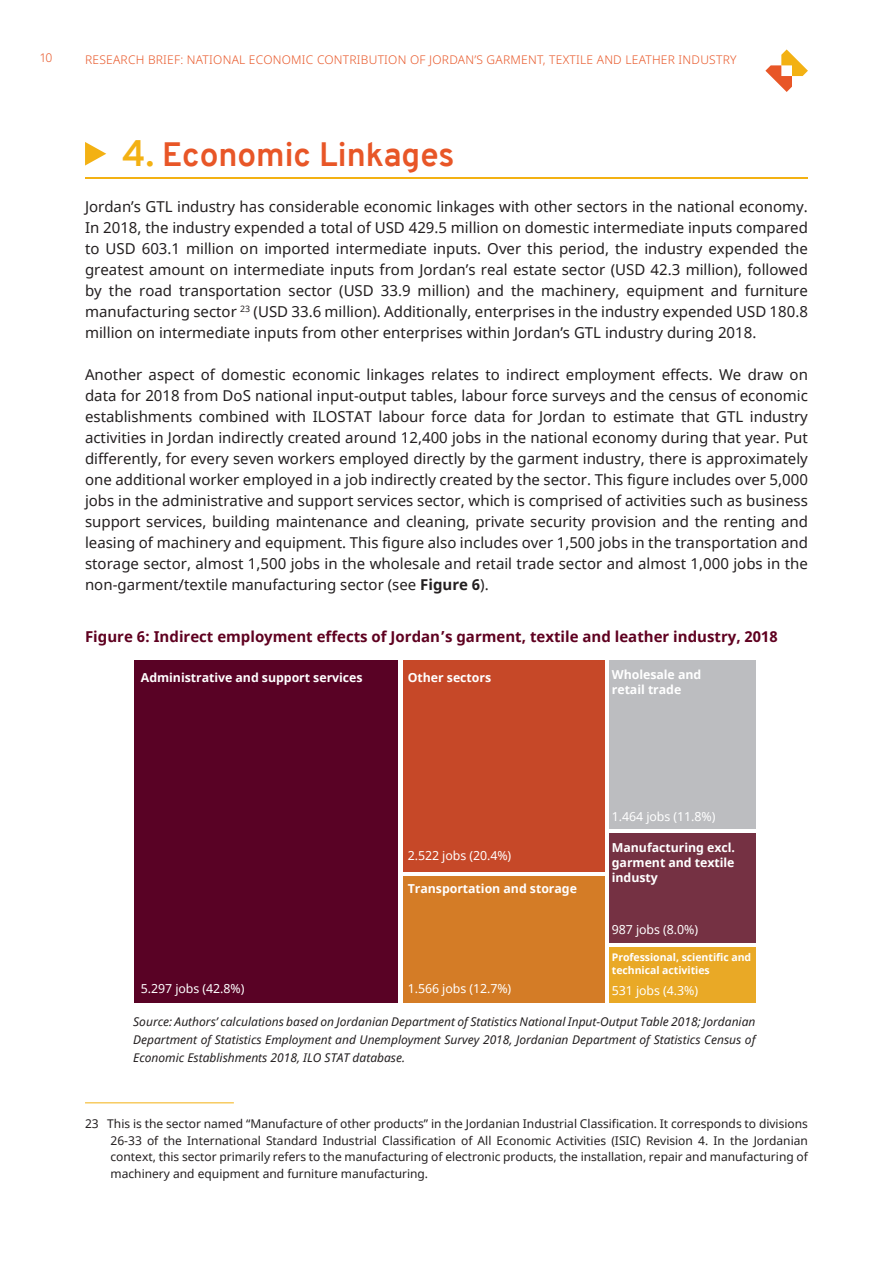
<style>
.page{position:relative;width:893px;height:1263px;background:#fff}
.page>*{position:absolute;margin:0;border:0;box-sizing:border-box;transform-origin:0 0}
.t1{font:700 33px "Overpass";color:#e85627}
.t2{font:15px/21px "Noto Sans";color:#231f20;text-align:justify}
.t3{font:700 15px "Noto Sans";color:#5f0020}
.t4{font:700 12.3px/14.9px "Noto Sans";letter-spacing:-.005em;color:#fff}
.t5{font:12.3px "Noto Sans";letter-spacing:-.005em;color:#fff}
.t6{font:12px/16.5px "Noto Sans";color:#231f20;text-align:justify}
.t7{font:italic 12px/18px "Noto Sans";color:#231f20;text-align:justify}
.t8{font:300 12px "Noto Sans";letter-spacing:.02em;color:#e85627}
.t9{font:700 10.5px/12.6px "Noto Sans";letter-spacing:-.005em;color:#fff}
.s1{font-size:36px;color:#f3b113}
.s2{font-weight:700}
</style>
<div class="page">
<svg style="left:765px;top:49px;width:43px;height:43px"></svg>
<hr style="left:85px;top:178px;width:723px;height:1px;background:#f3b113">
<svg style="left:85px;top:142px;width:21px;height:24px"></svg>
<hr style="left:85px;top:1102px;width:149px;height:1px;background:#f3b113">
<div style="left:609px;top:660px;width:147px;height:168px;background:#bcbdc0"></div>
<div style="left:403px;top:660px;width:201px;height:211px;background:#c64828"></div>
<div style="left:609px;top:833px;width:147px;height:110px;background:#753143"></div>
<div style="left:134px;top:660px;width:264px;height:343px;background:#590225"></div>
<div style="left:403px;top:876px;width:201px;height:127px;background:#d47c26"></div>
<div style="left:609px;top:947px;width:147px;height:56px;background:#e9a926"></div>
<p class="t8" style="left:40px;top:50px;width:14px">10</p>
<p class="t8" style="left:85px;top:55px;width:653px">RESEARCH BRIEF: NATIONAL ECONOMIC CONTRIBUTION OF JORDAN’S GARMENT, TEXTILE AND LEATHER INDUSTRY</p>
<h1 class="t1" style="left:122px;top:142px;width:334px"><span class="s1">4.</span> Economic Linkages</h1>
<p class="t2" style="left:85px;top:198px;width:724px">Jordan’s GTL industry has considerable economic linkages with other sectors in the national economy.<br>In 2018, the industry expended a total of USD 429.5 million on domestic intermediate inputs compared to USD 603.1 million on imported intermediate inputs. Over this period, the industry expended the greatest amount on intermediate inputs from Jordan’s real estate sector (USD 42.3 million), followed by the road transportation sector (USD 33.9 million) and the machinery, equipment and furniture manufacturing sector <sup>23</sup> (USD 33.6 million). Additionally, enterprises in the industry expended USD 180.8 million on intermediate inputs from other enterprises within Jordan’s GTL industry during 2018.</p>
<p class="t2" style="left:85px;top:366px;width:724px">Another aspect of domestic economic linkages relates to indirect employment effects. We draw on data for 2018 from DoS national input-output tables, labour force surveys and the census of economic establishments combined with ILOSTAT labour force data for Jordan to estimate that GTL industry activities in Jordan indirectly created around 12,400 jobs in the national economy during that year. Put differently, for every seven workers employed directly by the garment industry, there is approximately one additional worker employed in a job indirectly created by the sector. This figure includes over 5,000 jobs in the administrative and support services sector, which is comprised of activities such as business support services, building maintenance and cleaning, private security provision and the renting and leasing of machinery and equipment. This figure also includes over 1,500 jobs in the transportation and storage sector, almost 1,500 jobs in the wholesale and retail trade sector and almost 1,000 jobs in the non-garment/textile manufacturing sector (see <span class="s2">Figure 6</span>).</p>
<p class="t3" style="left:85px;top:630px;width:694px">Figure 6: Indirect employment effects of Jordan’s garment, textile and leather industry, 2018</p>
<p class="t4" style="left:141px;top:671px;width:223px">Administrative and support services</p>
<p class="t4" style="left:408px;top:671px;width:85px">Other sectors</p>
<p class="t4" style="left:612px;top:668px;width:91px">Wholesale and retail trade</p>
<p class="t5" style="left:408px;top:851px;width:105px">2.522 jobs (20.4%)</p>
<p class="t4" style="left:408px;top:882px;width:171px">Transportation and storage</p>
<p class="t5" style="left:141px;top:984px;width:105px">5.297 jobs (42.8%)</p>
<p class="t5" style="left:408px;top:984px;width:105px">1.566 jobs (12.7%)</p>
<p class="t5" style="left:612px;top:812px;width:105px">1.464 jobs (11.8%)</p>
<p class="t4" style="left:612px;top:841px;width:125px;text-align:justify">Manufacturing excl. garment and textile industy</p>
<p class="t5" style="left:612px;top:925px;width:88px">987 jobs (8.0%)</p>
<p class="t9" style="left:612px;top:951px;width:141px">Professional, scientific and technical activities</p>
<p class="t5" style="left:612px;top:985px;width:88px">531 jobs (4.3%)</p>
<p class="t7" style="left:133px;top:1013px;width:624px">Source: Authors’ calculations based on Jordanian Department of Statistics National Input-Output Table 2018; Jordanian Department of Statistics Employment and Unemployment Survey 2018, Jordanian Department of Statistics Census of Economic Establishments 2018, ILO STAT database.</p>
<p class="t6" style="left:111px;top:1117px;width:699px;text-indent:-26px">23 This is the sector named “Manufacture of other products” in the Jordanian Industrial Classification. It corresponds to divisions 26-33 of the International Standard Industrial Classification of All Economic Activities (ISIC) Revision 4. In the Jordanian context, this sector primarily refers to the manufacturing of electronic products, the installation, repair and manufacturing of machinery and equipment and furniture manufacturing.</p>
</div>
